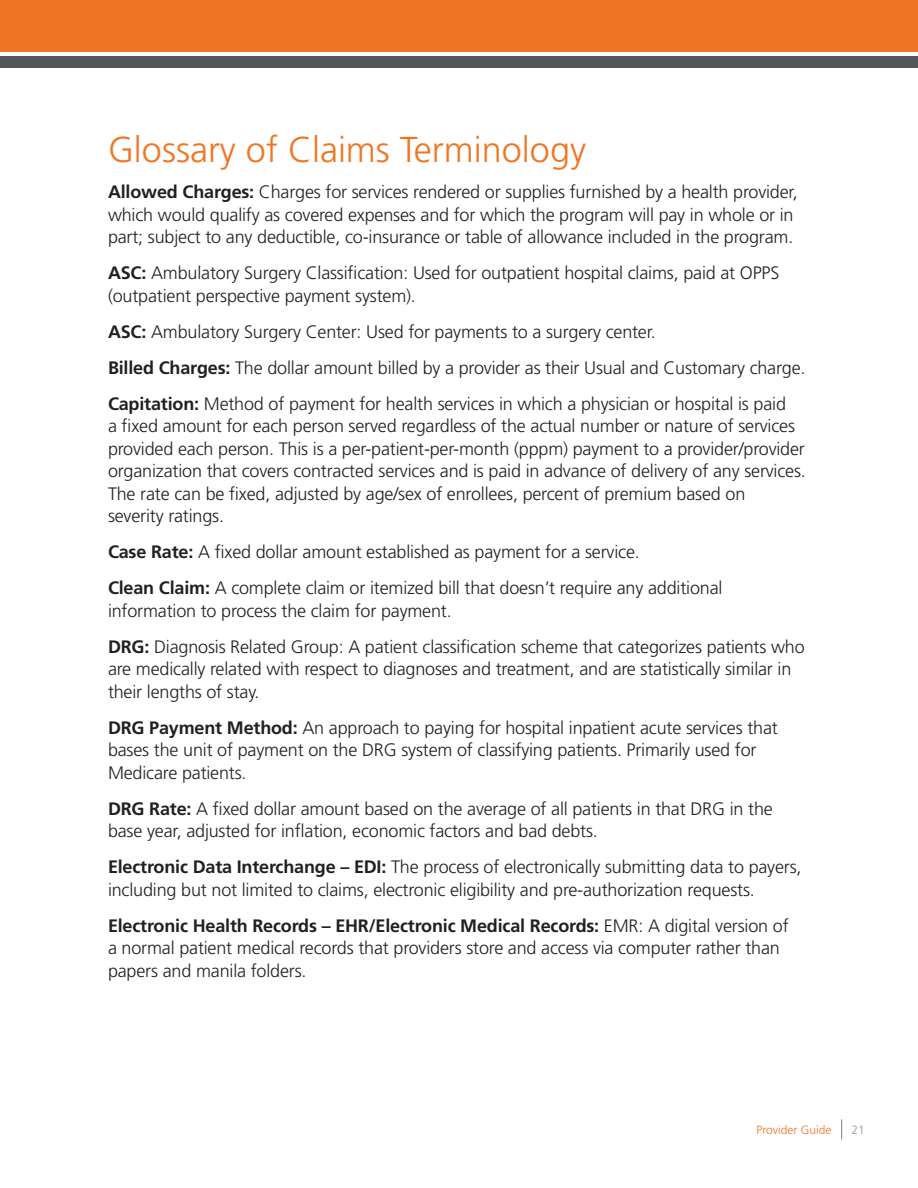
<style>
.page{position:relative;width:918px;height:1188px;background:#fff}
.page>*{position:absolute;margin:0;border:0;box-sizing:border-box;transform-origin:0 0}
.t1{font:300 36px "Frutiger LT Std";color:#f07523}
.t2{font:300 18px/22.5px "Frutiger LT Std";letter-spacing:-.01em;color:#231f20}
.t3{font:300 12px "Frutiger LT Std";color:#f07523}
.t4{font:300 12px "Frutiger LT Std";color:#939598}
.s1{font-weight:700}
</style>
<div class="page">
<div style="left:0;top:0;width:918px;height:52px;background:#f07523"></div>
<div style="left:0;top:56px;width:918px;height:12px;background:#55565a"></div>
<svg style="left:841px;top:1119px;width:1px;height:21px"></svg>
<h1 class="t1" style="left:108px;top:129px;width:480px">Glossary of Claims Terminology</h1>
<p class="t2" style="left:108px;top:181px;width:691px"><span class="s1">Allowed Charges:</span> Charges for services rendered or supplies furnished by a health provider, which would qualify as covered expenses and for which the program will pay in whole or in part; subject to any deductible, co-insurance or table of allowance included in the program.</p>
<p class="t2" style="left:108px;top:262px;width:673px"><span class="s1">ASC:</span> Ambulatory Surgery Classification: Used for outpatient hospital claims, paid at OPPS (outpatient perspective payment system).</p>
<p class="t2" style="left:108px;top:314px;width:699px;line-height:36px"><span class="s1">ASC:</span> Ambulatory Surgery Center: Used for payments to a surgery center.<br><span class="s1">Billed Charges:</span> The dollar amount billed by a provider as their Usual and Customary charge.<br><span class="s1">Capitation:</span> Method of payment for health services in which a physician or hospital is paid</p>
<p class="t2" style="left:108px;top:415px;width:699px">a fixed amount for each person served regardless of the actual number or nature of services provided each person. This is a per-patient-per-month (pppm) payment to a provider/provider organization that covers contracted services and is paid in advance of delivery of any services.<br>The rate can be fixed, adjusted by age/sex of enrollees, percent of premium based on<br>severity ratings.</p>
<p class="t2" style="left:108px;top:534px;width:616px;line-height:36px"><span class="s1">Case Rate:</span> A fixed dollar amount established as payment for a service.<br><span class="s1">Clean Claim:</span> A complete claim or itemized bill that doesn’t require any additional</p>
<p class="t2" style="left:108px;top:593px;width:698px;line-height:36px">information to process the claim for payment.<br><span class="s1">DRG:</span> Diagnosis Related Group: A patient classification scheme that categorizes patients who</p>
<p class="t2" style="left:108px;top:658px;width:685px">are medically related with respect to diagnoses and treatment, and are statistically similar in their lengths of stay.</p>
<p class="t2" style="left:108px;top:716px;width:671px"><span class="s1">DRG Payment Method:</span> An approach to paying for hospital inpatient acute services that bases the unit of payment on the DRG system of classifying patients. Primarily used for<br>Medicare patients.</p>
<p class="t2" style="left:108px;top:797px;width:666px"><span class="s1">DRG Rate:</span> A fixed dollar amount based on the average of all patients in that DRG in the base year, adjusted for inflation, economic factors and bad debts.</p>
<p class="t2" style="left:108px;top:856px;width:695px"><span class="s1">Electronic Data Interchange – EDI:</span> The process of electronically submitting data to payers, including but not limited to claims, electronic eligibility and pre-authorization requests.</p>
<p class="t2" style="left:108px;top:914px;width:682px"><span class="s1">Electronic Health Records – EHR/Electronic Medical Records:</span> EMR: A digital version of a normal patient medical records that providers store and access via computer rather than papers and manila folders.</p>
<p class="t3" style="left:756px;top:1123px;width:77px">Provider Guide</p>
<p class="t4" style="left:852px;top:1123px;width:15px">21</p>
</div>
